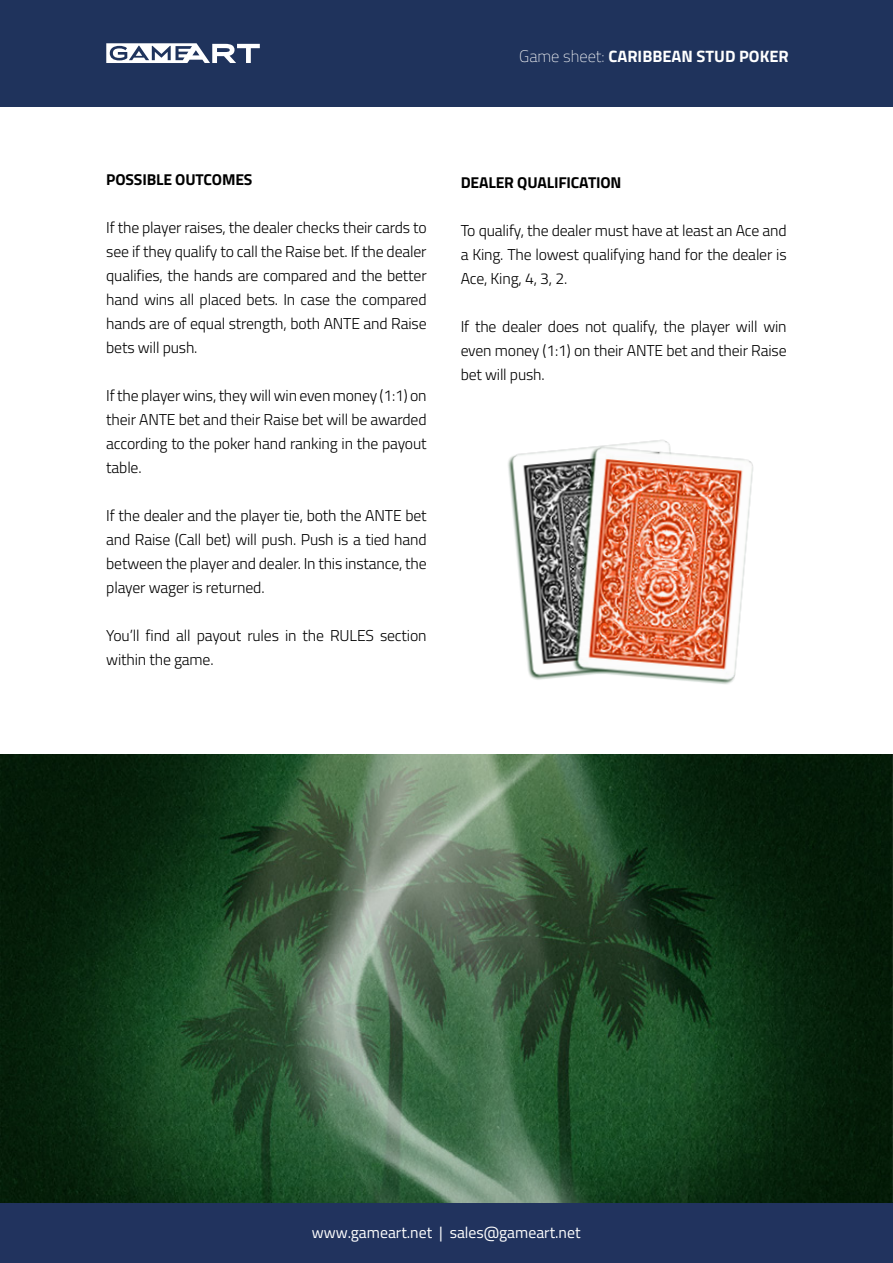
<style>
.page{position:relative;width:893px;height:1263px;background:#fff}
.page>*{position:absolute;margin:0;border:0;box-sizing:border-box;transform-origin:0 0}
.t1{font:700 16.5px "Titillium Web";color:#fff}
.t2{font:300 15.75px/24px "Titillium Web";letter-spacing:-.01em;color:#000;text-align:justify}
.t3{font:700 15.75px "Titillium Web";letter-spacing:-.01em;color:#000}
.t4{font:15.75px "Titillium Web";color:#fff}
.s1{font-weight:200}
</style>
<div class="page">
<div style="left:0;top:1202px;width:893px;height:61px;background:#21335e"></div>
<div style="left:0;top:0;width:893px;height:106px;background:#1f335c"></div>
<svg style="left:106px;top:43px;width:154px;height:20px"></svg>
<img style="left:0;top:755px;width:893px;height:447px">
<img style="left:508px;top:440px;width:161px;height:240px">
<img style="left:570px;top:444px;width:183px;height:240px">
<p class="t1" style="left:519px;top:43px;width:271px"><span class="s1">Game sheet:</span> CARIBBEAN STUD POKER</p>
<p class="t3" style="left:106px;top:168px;width:148px">POSSIBLE OUTCOMES</p>
<p class="t2" style="left:106px;top:215px;width:322px">If the player raises, the dealer checks their cards to see if they qualify to call the Raise bet. If the dealer qualifies, the hands are compared and the better hand wins all placed bets. In case the compared hands are of equal strength, both ANTE and Raise bets will push.</p>
<p class="t2" style="left:106px;top:383px;width:322px">If the player wins, they will win even money (1:1) on their ANTE bet and their Raise bet will be awarded according to the poker hand ranking in the payout table.</p>
<p class="t2" style="left:106px;top:503px;width:322px">If the dealer and the player tie, both the ANTE bet and Raise (Call bet) will push. Push is a tied hand between the player and dealer. In this instance, the player wager is returned.</p>
<p class="t2" style="left:106px;top:623px;width:322px">You’ll find all payout rules in the RULES section within the game.</p>
<p class="t3" style="left:461px;top:170px;width:162px">DEALER QUALIFICATION</p>
<p class="t2" style="left:461px;top:218px;width:328px">To qualify, the dealer must have at least an Ace and a King. The lowest qualifying hand for the dealer is Ace, King, 4, 3, 2.</p>
<p class="t2" style="left:461px;top:314px;width:328px">If the dealer does not qualify, the player will win even money (1:1) on their ANTE bet and their Raise bet will push.</p>
<p class="t4" style="left:312px;top:1221px;width:270px">www.gameart.net | sales@gameart.net</p>
</div>
